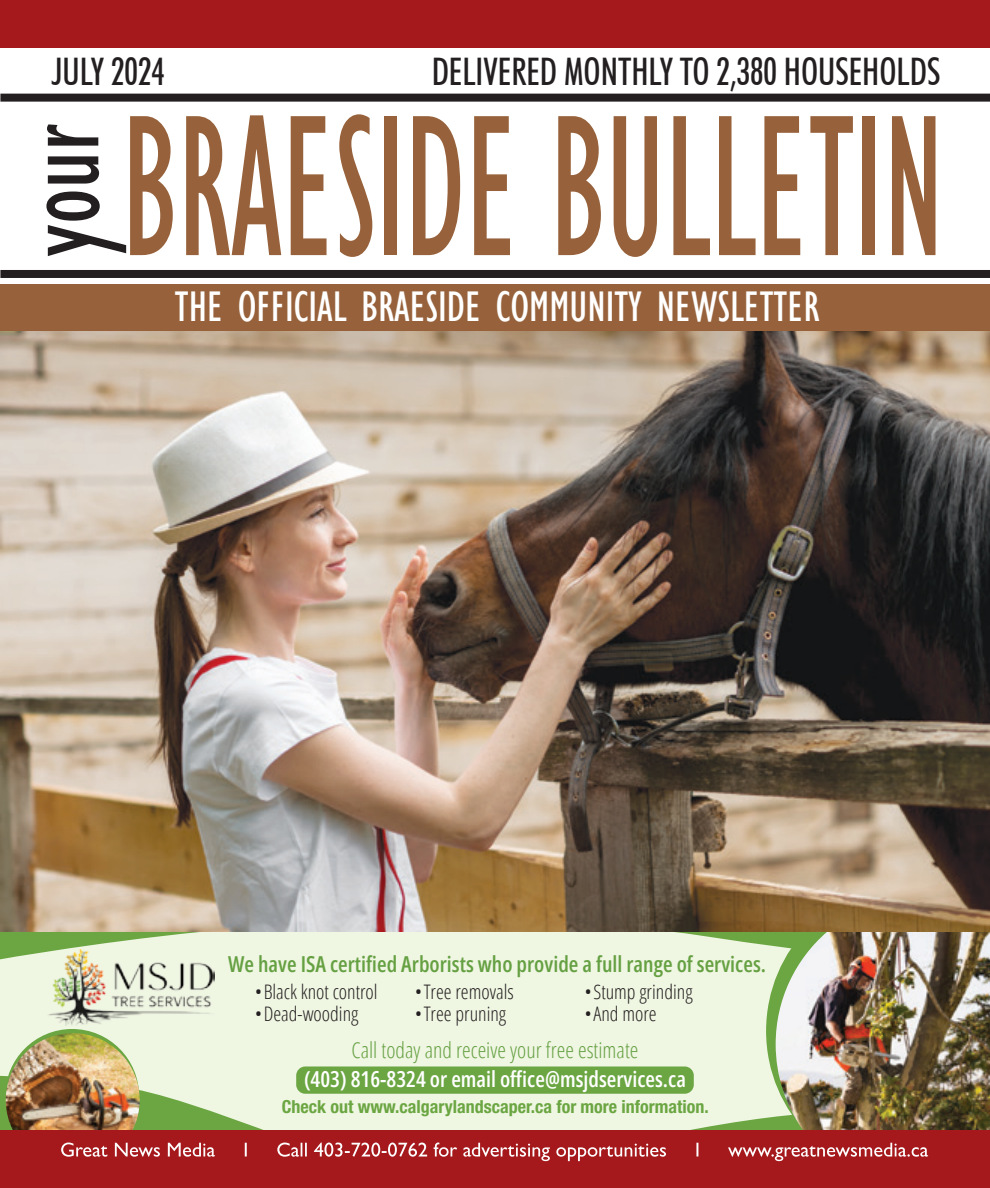
<style>
.page{position:relative;width:990px;height:1188px;background:#fff}
.page>*{position:absolute;margin:0;border:0;box-sizing:border-box;transform-origin:0 0}
.t1{font:condensed 208px "Gill Sans";color:#97623b;scale:.7 1}
.t2{font:condensed 114px "Gill Sans";color:#231f20;scale:.92 1}
.t3{font:condensed 44px "Gill Sans";color:#fff}
.t4{font:500 condensed 38px "Futura BT";color:#231f20;scale:.92 1}
.t5{font:600 22px/28.8px "Open Sans Condensed";color:#fff;text-align:center}
.t6{font:600 22px "Open Sans Condensed";color:#65a042}
.t7{font:300 condensed 20px "Open Sans";color:#231f20}
.t8{font:700 condensed 18px "Helvetica Neue LT Std";color:#6ba642}
.s1{font-family:"Open Sans";font-weight:300;font-stretch:condensed;color:#65a042}
</style>
<div class="page">
<img style="left:0;top:330px;width:990px;height:602px">
<div style="left:0;top:94px;width:990px;height:8px;background:#231f20"></div>
<div style="left:0;top:270px;width:990px;height:8px;background:#231f20"></div>
<div style="left:0;top:1130px;width:990px;height:58px;background:#a5191d"></div>
<div style="left:0;top:0;width:990px;height:48px;background:#a5191d"></div>
<svg style="left:61px;top:1143px;width:867px;height:18px"></svg>
<div style="left:0;top:284px;width:990px;height:46px;background:#97623b"></div>
<svg style="left:0;top:932px;width:990px;height:198px;background:#c8d0b2"></svg>
<img style="left:6px;top:1033px;width:134px;height:97px">
<img style="left:47px;top:949px;width:167px;height:76px">
<p class="t4" style="left:52px;top:48px;width:124px">JULY 2024</p>
<p class="t4" style="left:432px;top:48px;width:555px">DELIVERED MONTHLY TO 2,380 HOUSEHOLDS</p>
<p class="t2" style="left:-6px;top:257px;width:146px;rotate:-90deg">your</p>
<p class="t1" style="left:122px;top:64px;width:1177px">BRAESIDE BULLETIN</p>
<p class="t3" style="left:175px;top:281px;width:646px">THE OFFICIAL BRAESIDE COMMUNITY NEWSLETTER</p>
<p class="t6" style="left:228px;top:948px;width:539px">We have ISA certified Arborists who provide a full range of services.</p>
<p class="t7" style="left:255px;top:978px;width:124px">•Black knot control</p>
<p class="t7" style="left:255px;top:1000px;width:105px">•Dead-wooding</p>
<p class="t7" style="left:415px;top:978px;width:101px">•Tree removals</p>
<p class="t7" style="left:415px;top:1000px;width:93px">•Tree pruning</p>
<p class="t7" style="left:585px;top:978px;width:109px">•Stump grinding</p>
<p class="t7" style="left:585px;top:1000px;width:74px">•And more</p>
<p class="t5" style="left:304px;top:1035px;width:383px"><span class="s1">Call today and receive your free estimate<br></span>(403) 816-8324 or email office@msjdservices.ca</p>
<p class="t8" style="left:282px;top:1096px;width:428px">Check out www.calgarylandscaper.ca for more information.</p>
</div>
